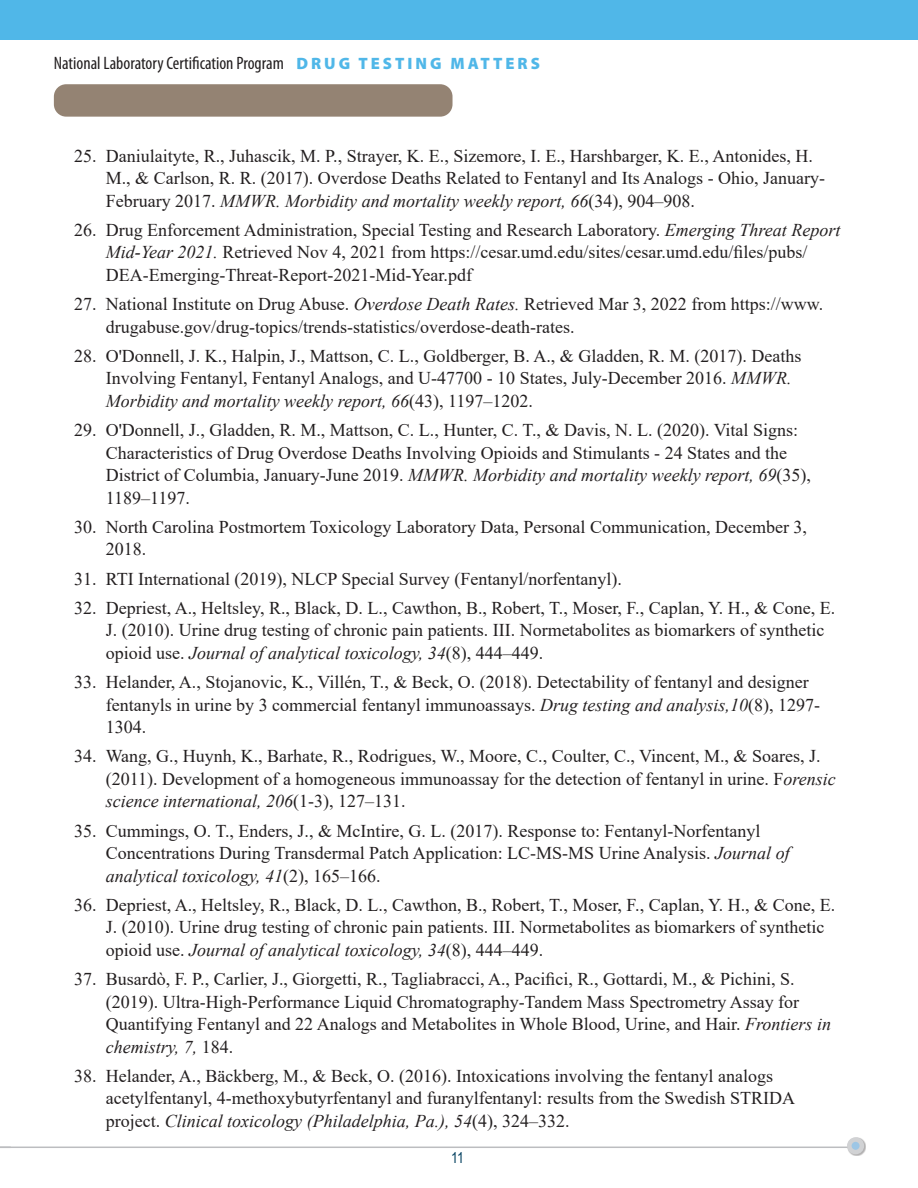
<style>
.page{position:relative;width:918px;height:1188px;background:#fff}
.page>*{position:absolute;margin:0;border:0;box-sizing:border-box;transform-origin:0 0}
.t1{font:18px/22.5px "Times New Roman";color:#231f20}
.t2{font:condensed 18px "Myriad Pro";color:#231f20}
.t3{font:15px "Arial Narrow";color:#003e5e}
.s1{font-weight:900;font-stretch:normal;font-size:16.5px;color:#50b7e8}
.s2{font-style:italic}
</style>
<div class="page">
<div style="left:0;top:0;width:918px;height:40px;background:#50b7e8"></div>
<hr style="left:0;top:1147px;width:850px;height:1px;background:#bcbdc0">
<div style="left:847px;top:1138px;width:19px;height:18px;background:#231f20;opacity:.35"></div>
<div style="left:849px;top:1140px;width:13px;height:12px;background:#9dc6e5;border-radius:50%"></div>
<div style="left:847px;top:1137px;width:17px;height:17px;border:4px solid #d1d2d4;border-radius:50%"></div>
<div style="left:54px;top:84px;width:399px;height:33px;background:#948373;border-radius:12px"></div>
<p class="t2" style="left:54px;top:54px;width:488px">National Laboratory Certification Program <span class="s1">D R U G T E S T I N G M AT T E R S</span></p>
<p class="t1" style="left:106px;top:144px;width:721px;text-indent:-32px">25. Daniulaityte, R., Juhascik, M. P., Strayer, K. E., Sizemore, I. E., Harshbarger, K. E., Antonides, H.<br>M., &amp; Carlson, R. R. (2017). Overdose Deaths Related to Fentanyl and Its Analogs - Ohio, January-<br>February 2017. <span class="s2">MMWR. Morbidity and mortality weekly report, 66</span>(34), 904–908.</p>
<p class="t1" style="left:106px;top:218px;width:736px;text-indent:-32px">26. Drug Enforcement Administration, Special Testing and Research Laboratory. <span class="s2">Emerging Threat Report<br>Mid-Year 2021.</span> Retrieved Nov 4, 2021 from https://cesar.umd.edu/sites/cesar.umd.edu/files/pubs/<br>DEA-Emerging-Threat-Report-2021-Mid-Year.pdf</p>
<p class="t1" style="left:106px;top:292px;width:719px;text-indent:-32px">27. National Institute on Drug Abuse. <span class="s2">Overdose Death Rates.</span> Retrieved Mar 3, 2022 from https://www. drugabuse.gov/drug-topics/trends-statistics/overdose-death-rates.</p>
<p class="t1" style="left:106px;top:344px;width:697px;text-indent:-32px">28. O'Donnell, J. K., Halpin, J., Mattson, C. L., Goldberger, B. A., &amp; Gladden, R. M. (2017). Deaths<br>Involving Fentanyl, Fentanyl Analogs, and U-47700 - 10 States, July-December 2016. <span class="s2">MMWR.<br>Morbidity and mortality weekly report, 66</span>(43), 1197–1202.</p>
<p class="t1" style="left:106px;top:418px;width:707px;text-indent:-32px">29. O'Donnell, J., Gladden, R. M., Mattson, C. L., Hunter, C. T., &amp; Davis, N. L. (2020). Vital Signs:<br>Characteristics of Drug Overdose Deaths Involving Opioids and Stimulants - 24 States and the District of Columbia, January-June 2019. <span class="s2">MMWR. Morbidity and mortality weekly report, 69</span>(35), 1189–1197.</p>
<p class="t1" style="left:106px;top:515px;width:703px;text-indent:-32px">30. North Carolina Postmortem Toxicology Laboratory Data, Personal Communication, December 3,<br>2018.</p>
<p class="t1" style="left:74px;top:567px;width:549px">31. RTI International (2019), NLCP Special Survey (Fentanyl/norfentanyl).</p>
<p class="t1" style="left:106px;top:596px;width:731px;text-indent:-32px">32. Depriest, A., Heltsley, R., Black, D. L., Cawthon, B., Robert, T., Moser, F., Caplan, Y. H., &amp; Cone, E.<br>J. (2010). Urine drug testing of chronic pain patients. III. Normetabolites as biomarkers of synthetic opioid use. <span class="s2">Journal of analytical toxicology, 34</span>(8), 444–449.</p>
<p class="t1" style="left:106px;top:670px;width:716px;text-indent:-32px">33. Helander, A., Stojanovic, K., Villén, T., &amp; Beck, O. (2018). Detectability of fentanyl and designer fentanyls in urine by 3 commercial fentanyl immunoassays. <span class="s2">Drug testing and analysis,10</span>(8), 1297-<br>1304.</p>
<p class="t1" style="left:106px;top:744px;width:731px;text-indent:-32px">34. Wang, G., Huynh, K., Barhate, R., Rodrigues, W., Moore, C., Coulter, C., Vincent, M., &amp; Soares, J. (2011). Development of a homogeneous immunoassay for the detection of fentanyl in urine. F<span class="s2">orensic science international, 206</span>(1-3), 127–131.</p>
<p class="t1" style="left:106px;top:819px;width:685px;text-indent:-32px">35. Cummings, O. T., Enders, J., &amp; McIntire, G. L. (2017). Response to: Fentanyl-Norfentanyl<br>Concentrations During Transdermal Patch Application: LC-MS-MS Urine Analysis. <span class="s2">Journal of analytical toxicology, 41</span>(2), 165–166.</p>
<p class="t1" style="left:106px;top:893px;width:731px;text-indent:-32px">36. Depriest, A., Heltsley, R., Black, D. L., Cawthon, B., Robert, T., Moser, F., Caplan, Y. H., &amp; Cone, E.<br>J. (2010). Urine drug testing of chronic pain patients. III. Normetabolites as biomarkers of synthetic opioid use. <span class="s2">Journal of analytical toxicology, 34</span>(8), 444–449.</p>
<p class="t1" style="left:106px;top:967px;width:727px;text-indent:-32px">37. Busardò, F. P., Carlier, J., Giorgetti, R., Tagliabracci, A., Pacifici, R., Gottardi, M., &amp; Pichini, S. (2019). Ultra-High-Performance Liquid Chromatography-Tandem Mass Spectrometry Assay for Quantifying Fentanyl and 22 Analogs and Metabolites in Whole Blood, Urine, and Hair. <span class="s2">Frontiers in chemistry, 7,</span> 184.</p>
<p class="t1" style="left:106px;top:1064px;width:691px;text-indent:-32px">38. Helander, A., Bäckberg, M., &amp; Beck, O. (2016). Intoxications involving the fentanyl analogs acetylfentanyl, 4-methoxybutyrfentanyl and furanylfentanyl: results from the Swedish STRIDA project. <span class="s2">Clinical toxicology (Philadelphia, Pa.), 54</span>(4), 324–332.</p>
<p class="t3" style="left:451px;top:1147px;width:14px">11</p>
</div>
